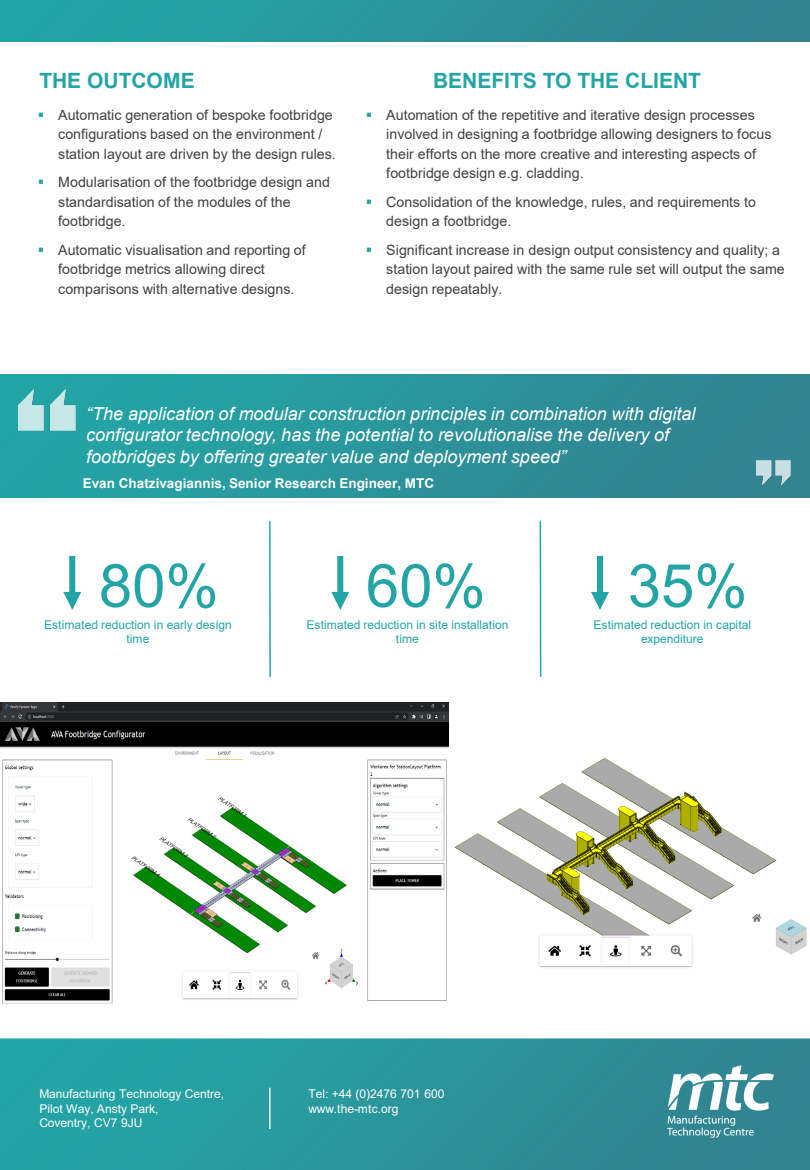
<style>
.page{position:relative;width:810px;height:1170px;background:#fff}
.page>*{position:absolute;margin:0;border:0;box-sizing:border-box;transform-origin:0 0}
.t1{font:60px "Arial";color:#23a5a6}
.t2{font:700 21px "Arial";letter-spacing:-.005em;color:#23a5a6}
.t3{font:italic 18px/21.6px "Arial";color:#fff}
.t4{font:14.25px/19.5px "Arial";color:#404040}
.t5{font:700 13.5px "Arial";color:#fff}
.t6{font:12px/14.4px "Arial";color:#23a5a6;text-align:center}
.t7{font:12px "Arial";letter-spacing:-.005em;color:#fff}
.s1{color:#23a5a6}
.s2{font-style:inherit}
</style>
<div class="page">
<div style="left:0;top:0;width:810px;height:41px;background:linear-gradient(to right,#22a8a7,#33818e)"></div>
<div style="left:0;top:375px;width:810px;height:123px;background:linear-gradient(to right,#23a7a6,#32828f)"></div>
<img style="left:18px;top:388px;width:57px;height:42px">
<img style="left:757px;top:460px;width:34px;height:26px">
<div style="left:0;top:1038px;width:810px;height:132px;background:linear-gradient(to right,#23a7a6,#32828f)"></div>
<img style="left:667px;top:1066px;width:107px;height:72px">
<hr style="left:269px;top:1088px;width:2px;height:41px;background:#fff">
<hr style="left:269px;top:521px;width:2px;height:156px;background:#23a5a6">
<hr style="left:540px;top:521px;width:1px;height:156px;background:#23a5a6">
<div style="left:69px;top:556px;width:6px;height:39px;background:#23a5a6"></div>
<svg style="left:63px;top:592px;width:18px;height:18px"></svg>
<div style="left:337px;top:556px;width:6px;height:39px;background:#23a5a6"></div>
<svg style="left:331px;top:592px;width:18px;height:18px"></svg>
<div style="left:597px;top:556px;width:6px;height:39px;background:#23a5a6"></div>
<svg style="left:591px;top:592px;width:18px;height:18px"></svg>
<img style="left:0;top:702px;width:448px;height:302px">
<img style="left:454px;top:758px;width:353px;height:210px">
<p class="t2" style="left:39px;top:66px;width:157px">THE OUTCOME</p>
<p class="t2" style="left:433px;top:66px;width:269px">BENEFITS TO THE CLIENT</p>
<p class="t4" style="left:386px;top:105px;width:387px;text-indent:-20px"><span class="s1">▪</span> Automation of the repetitive and iterative design processes involved in designing a footbridge allowing designers to focus their efforts on the more creative and interesting aspects of footbridge design e.g. cladding.</p>
<p class="t4" style="left:386px;top:192px;width:371px;text-indent:-20px"><span class="s1">▪</span> Consolidation of the knowledge, rules, and requirements to design a footbridge.</p>
<p class="t4" style="left:386px;top:240px;width:400px;text-indent:-20px"><span class="s1">▪</span> Significant increase in design output consistency and quality; a station layout paired with the same rule set will output the same design repeatably.</p>
<p class="t4" style="left:58px;top:105px;width:279px;text-indent:-20px"><span class="s1">▪</span> Automatic generation of bespoke footbridge configurations based on the environment / station layout <span class="s2">are</span> driven by the design rules.</p>
<p class="t4" style="left:58px;top:172px;width:273px;text-indent:-20px"><span class="s1">▪</span> Modularisation of the footbridge design and standardisation of the modules of the footbridge<span class="s2">.</span></p>
<p class="t4" style="left:58px;top:240px;width:249px;text-indent:-20px"><span class="s1">▪</span> Automatic visualisation and reporting of footbridge metrics allowing direct comparisons with alternative design<span class="s2">s.</span></p>
<p class="t3" style="left:86px;top:403px;width:611px">“The application of modular construction principles in combination with digital configurator technology, has the potential to revolutionalise the delivery of footbridges by offering greater value and deployment speed”</p>
<p class="t5" style="left:83px;top:473px;width:353px">Evan Chatzivagiannis, Senior Research Engineer, MTC</p>
<p class="t1" style="left:99px;top:544px;width:121px">80%</p>
<p class="t1" style="left:366px;top:544px;width:121px">60%</p>
<p class="t1" style="left:628px;top:544px;width:121px">35%</p>
<p class="t6" style="left:126px;top:632px;width:25px">time</p>
<p class="t6" style="left:44px;top:618px;width:189px">Estimated reduction in early design</p>
<p class="t6" style="left:306px;top:618px;width:203px">Estimated reduction in site installation time</p>
<p class="t6" style="left:593px;top:618px;width:159px">Estimated reduction in capital expenditure</p>
<p class="t7" style="left:39px;top:1086px;width:186px">Manufacturing Technology Centre,</p>
<p class="t7" style="left:39px;top:1100px;width:121px">Pilot Way, Ansty Park,</p>
<p class="t7" style="left:39px;top:1115px;width:105px">Coventry, CV7 9JU</p>
<p class="t7" style="left:308px;top:1086px;width:137px">Tel: +44 (0)2476 701 600</p>
<p class="t7" style="left:308px;top:1100px;width:92px">www.the-mtc.org</p>
</div>
